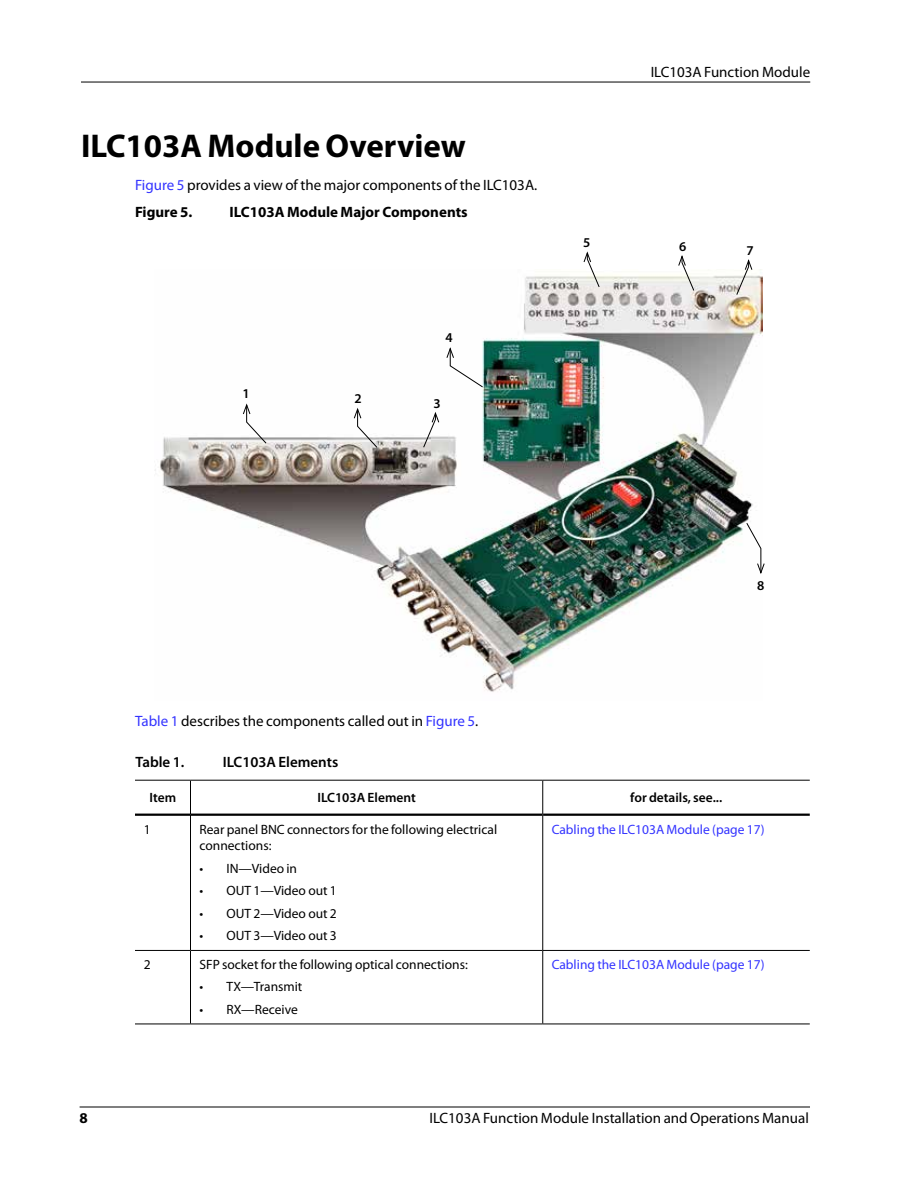
<style>
.page{position:relative;width:918px;height:1188px;background:#fff}
.page>*{position:absolute;margin:0;border:0;box-sizing:border-box;transform-origin:0 0}
.t1{font:700 33px "Myriad Pro";color:#000}
.t2{font:15px/27px "Myriad Pro";color:#000}
.t3{font:700 15px "Myriad Pro";color:#000}
.t4{font:600 15px "Myriad Pro";color:#000}
.t5{font:13.5px/16.5px "Myriad Pro";color:#000}
.t6{font:13.5px "Myriad Pro";color:#33f}
.t7{font:600 13.5px "Myriad Pro";color:#000}
.s1{color:#33f}
.s2{font-weight:700}
</style>
<div class="page">
<hr style="left:81px;top:82px;width:729px;height:1px;background:#000">
<hr style="left:80px;top:1107px;width:730px;height:1px;background:#000">
<svg style="left:135px;top:780px;width:675px;height:244px"></svg>
<hr style="left:135px;top:814px;width:55px;height:2px;background:#000">
<hr style="left:191px;top:814px;width:351px;height:2px;background:#000">
<hr style="left:543px;top:814px;width:267px;height:2px;background:#000">
<hr style="left:135px;top:950px;width:55px;height:1px;background:#000">
<hr style="left:191px;top:950px;width:352px;height:1px;background:#000">
<hr style="left:543px;top:950px;width:267px;height:1px;background:#000">
<hr style="left:135px;top:1024px;width:55px;height:1px;background:#000">
<hr style="left:191px;top:1024px;width:352px;height:1px;background:#000">
<hr style="left:543px;top:1024px;width:267px;height:1px;background:#000">
<hr style="left:190px;top:781px;width:1px;height:34px;background:#000">
<hr style="left:190px;top:815px;width:1px;height:135px;background:#000">
<hr style="left:190px;top:951px;width:1px;height:73px;background:#000">
<hr style="left:542px;top:781px;width:1px;height:34px;background:#000">
<hr style="left:542px;top:815px;width:1px;height:135px;background:#000">
<hr style="left:542px;top:951px;width:1px;height:73px;background:#000">
<hr style="left:135px;top:780px;width:55px;height:1px;background:#000">
<hr style="left:191px;top:780px;width:352px;height:1px;background:#000">
<hr style="left:543px;top:780px;width:267px;height:1px;background:#000">
<img style="left:155px;top:275px;width:607px;height:417px">
<svg style="left:353px;top:407px;width:25px;height:41px"></svg>
<svg style="left:446px;top:346px;width:38px;height:42px"></svg>
<svg style="left:678px;top:255px;width:17px;height:36px"></svg>
<svg style="left:736px;top:259px;width:17px;height:37px"></svg>
<svg style="left:583px;top:251px;width:17px;height:37px"></svg>
<svg style="left:242px;top:403px;width:25px;height:41px"></svg>
<svg style="left:746px;top:522px;width:19px;height:53px"></svg>
<svg style="left:423px;top:411px;width:17px;height:37px"></svg>
<h1 class="t1" style="left:81px;top:124px;width:386px">ILC103A Module Overview</h1>
<p class="t2" style="left:135px;top:171px;width:404px"><span class="s1">Figure 5</span> provides a view of the major components of the ILC103A.<br><span class="s2">Figure 5.</span></p>
<p class="t3" style="left:230px;top:202px;width:240px">ILC103A Module Major Components</p>
<p class="t7" style="left:243px;top:385px;width:9px">1</p>
<p class="t7" style="left:355px;top:390px;width:9px">2</p>
<p class="t7" style="left:446px;top:329px;width:9px">4</p>
<p class="t7" style="left:433px;top:394px;width:9px">3</p>
<p class="t7" style="left:583px;top:234px;width:9px">5</p>
<p class="t2" style="left:651px;top:58px;width:161px">ILC103A Function Module</p>
<p class="t7" style="left:679px;top:238px;width:9px">6</p>
<p class="t7" style="left:747px;top:242px;width:9px">7</p>
<p class="t7" style="left:757px;top:577px;width:9px">8</p>
<p class="t2" style="left:135px;top:707px;width:345px"><span class="s1">Table 1</span> describes the components called out in <span class="s1">Figure 5</span>.</p>
<p class="t4" style="left:135px;top:753px;width:50px">Table 1.</p>
<p class="t4" style="left:223px;top:753px;width:117px">ILC103A Elements</p>
<p class="t7" style="left:149px;top:789px;width:28px">Item</p>
<p class="t7" style="left:317px;top:789px;width:100px">ILC103A Element</p>
<p class="t7" style="left:630px;top:789px;width:93px">for details, see...</p>
<p class="t5" style="left:144px;top:821px;width:8px">1</p>
<p class="t5" style="left:199px;top:821px;width:299px">Rear panel BNC connectors for the following electrical connections:</p>
<p class="t5" style="left:199px;top:860px;width:99px">• IN—Video in</p>
<p class="t5" style="left:199px;top:882px;width:139px">• OUT 1—Video out 1</p>
<p class="t5" style="left:199px;top:905px;width:139px">• OUT 2—Video out 2</p>
<p class="t5" style="left:199px;top:927px;width:139px">• OUT 3—Video out 3</p>
<p class="t6" style="left:552px;top:821px;width:214px">Cabling the ILC103A Module (page 17)</p>
<p class="t5" style="left:144px;top:956px;width:8px">2</p>
<p class="t5" style="left:199px;top:956px;width:270px">SFP socket for the following optical connections:</p>
<p class="t5" style="left:199px;top:978px;width:104px">• TX—Transmit</p>
<p class="t5" style="left:199px;top:1001px;width:100px">• RX—Receive</p>
<p class="t6" style="left:552px;top:956px;width:214px">Cabling the ILC103A Module (page 17)</p>
<p class="t3" style="left:80px;top:1108px;width:10px">8</p>
<p class="t2" style="left:429px;top:1104px;width:381px">ILC103A Function Module Installation and Operations Manual</p>
</div>
